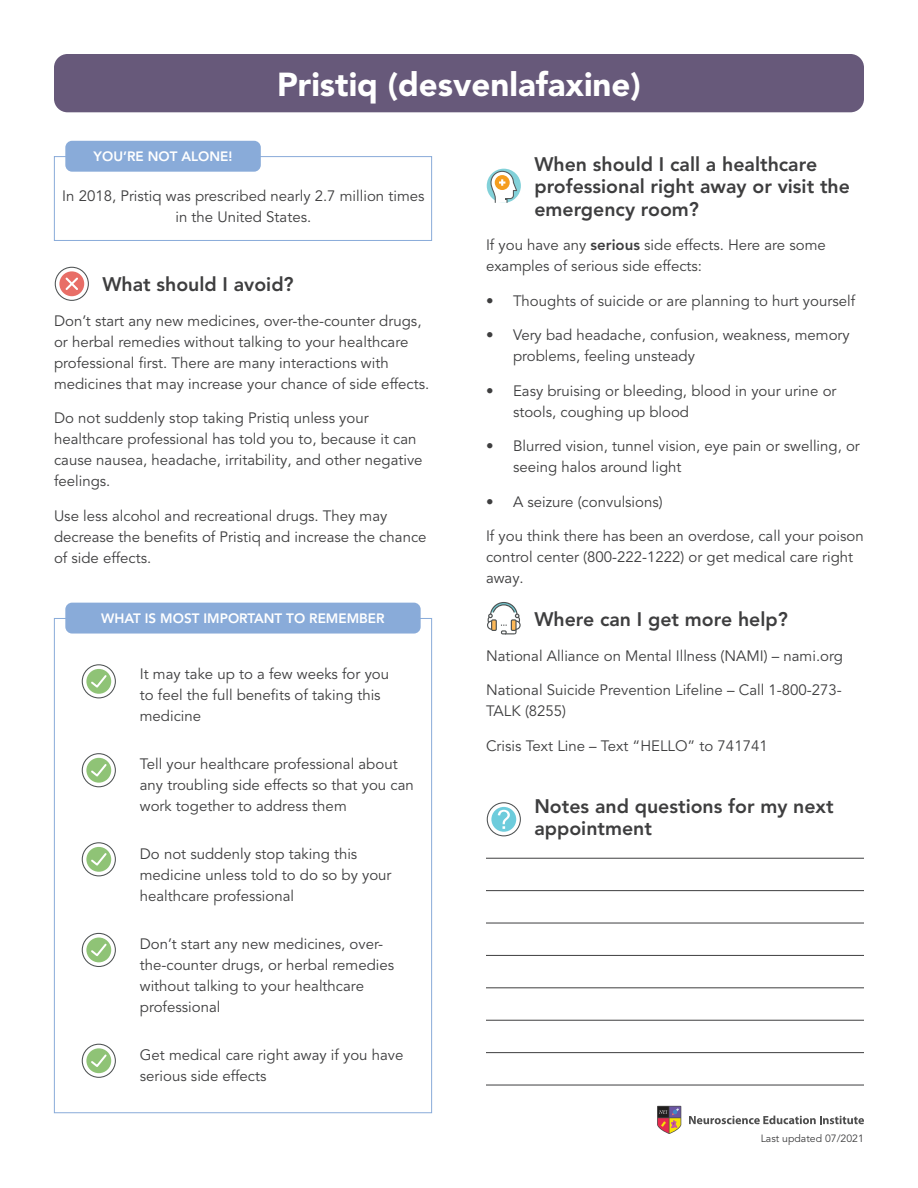
<style>
.page{position:relative;width:918px;height:1188px;background:#fff}
.page>*{position:absolute;margin:0;border:0;box-sizing:border-box;transform-origin:0 0}
.t1{font:900 33px "Avenir LT Pro";color:#fff}
.t2{font:800 19.5px/22.5px "Avenir LT Pro";color:#3e3e3f}
.t3{font:15px/21px "Avenir LT Pro";color:#3e3e3f}
.t4{font:800 13.5px "Avenir LT Pro";color:#fff}
.t5{font:10.5px "Avenir LT Pro";color:#3e3e3f}
.s1{font-weight:800}
</style>
<div class="page">
<div style="left:54px;top:54px;width:810px;height:58px;background:#67597a;border-radius:14px"></div>
<svg style="left:689px;top:1116px;width:175px;height:8px"></svg>
<svg style="left:657px;top:1106px;width:24px;height:28px"></svg>
<div style="left:54px;top:156px;width:378px;height:85px;border:1px solid #89abd9"></div>
<div style="left:65px;top:141px;width:196px;height:31px;background:#89abd9;border-radius:7px"></div>
<div style="left:65px;top:603px;width:356px;height:31px;background:#89abd9;border-radius:7px"></div>
<svg style="left:55px;top:267px;width:34px;height:34px"></svg>
<svg style="left:82px;top:664px;width:34px;height:34px"></svg>
<svg style="left:82px;top:753px;width:34px;height:34px"></svg>
<svg style="left:82px;top:842px;width:34px;height:34px"></svg>
<svg style="left:82px;top:933px;width:34px;height:34px"></svg>
<svg style="left:82px;top:1044px;width:34px;height:34px"></svg>
<svg style="left:487px;top:602px;width:34px;height:33px"></svg>
<svg style="left:487px;top:802px;width:34px;height:34px"></svg>
<div style="left:487px;top:169px;width:34px;height:34px;background:#82d1d9;border-radius:50%"></div>
<svg style="left:490px;top:171px;width:27px;height:32px"></svg>
<hr style="left:486px;top:858px;width:378px;height:1px;background:#3e3e3f">
<hr style="left:486px;top:955px;width:378px;height:1px;background:#3e3e3f">
<hr style="left:486px;top:890px;width:378px;height:1px;background:#3e3e3f">
<hr style="left:486px;top:987px;width:378px;height:1px;background:#3e3e3f">
<hr style="left:486px;top:1052px;width:378px;height:1px;background:#3e3e3f">
<hr style="left:486px;top:923px;width:378px;height:1px;background:#3e3e3f">
<hr style="left:486px;top:1020px;width:378px;height:1px;background:#3e3e3f">
<hr style="left:486px;top:1085px;width:378px;height:1px;background:#3e3e3f">
<h1 class="t1" style="left:277px;top:64px;width:365px">Pristiq (desvenlafaxine)</h1>
<p class="t4" style="left:94px;top:149px;width:140px">YOU’RE NOT ALONE!</p>
<p class="t3" style="left:62px;top:186px;width:364px;text-align:center">In 2018, Pristiq was prescribed nearly 2.7 million times in the United States.</p>
<h2 class="t2" style="left:102px;top:273px;width:193px">What should I avoid?</h2>
<p class="t3" style="left:54px;top:310px;width:377px">Don’t start any new medicines, over-the-counter drugs, or herbal remedies without talking to your healthcare professional first. There are many interactions with medicines that may increase your chance of side effects.</p>
<p class="t3" style="left:54px;top:408px;width:370px">Do not suddenly stop taking Pristiq unless your healthcare professional has told you to, because it can cause nausea, headache, irritability, and other negative feelings.</p>
<p class="t3" style="left:54px;top:505px;width:374px">Use less alcohol and recreational drugs. They may decrease the benefits of Pristiq and increase the chance of side effects.</p>
<p class="t4" style="left:101px;top:611px;width:285px">WHAT IS MOST IMPORTANT TO REMEMBER</p>
<p class="t3" style="left:140px;top:663px;width:251px">It may take up to a few weeks for you to feel the full benefits of taking this medicine</p>
<p class="t3" style="left:140px;top:753px;width:275px">Tell your healthcare professional about any troubling side effects so that you can work together to address them</p>
<p class="t3" style="left:140px;top:843px;width:253px">Do not suddenly stop taking this medicine unless told to do so by your healthcare professional</p>
<p class="t3" style="left:140px;top:933px;width:256px">Don’t start any new medicines, over&shy;the-counter drugs, or herbal remedies without talking to your healthcare professional</p>
<p class="t3" style="left:140px;top:1044px;width:265px">Get medical care right away if you have serious side effects</p>
<h2 class="t2" style="left:534px;top:153px;width:317px">When should I call a healthcare professional right away or visit the emergency room?</h2>
<p class="t3" style="left:486px;top:235px;width:341px">If you have any <span class="s1">serious</span> side effects. Here are some examples of serious side effects:</p>
<p class="t3" style="left:486px;top:291px;width:371px">• Thoughts of suicide or are planning to hurt yourself</p>
<p class="t3" style="left:513px;top:325px;width:338px;text-indent:-27px">• Very bad headache, confusion, weakness, memory problems, feeling unsteady</p>
<p class="t3" style="left:513px;top:381px;width:325px;text-indent:-27px">• Easy bruising or bleeding, blood in your urine or stools, coughing up blood</p>
<p class="t3" style="left:513px;top:436px;width:348px;text-indent:-27px">• Blurred vision, tunnel vision, eye pain or swelling, or seeing halos around light</p>
<p class="t3" style="left:486px;top:492px;width:178px">• A seizure (convulsions)</p>
<p class="t3" style="left:486px;top:526px;width:379px">If you think there has been an overdose, call your poison control center (800-222-1222) or get medical care right away.</p>
<h2 class="t2" style="left:534px;top:608px;width:255px">Where can I get more help?</h2>
<p class="t3" style="left:486px;top:645px;width:358px">National Alliance on Mental Illness (NAMI) – nami.org</p>
<p class="t3" style="left:486px;top:680px;width:357px">National Suicide Prevention Lifeline – Call 1-800-273-<br>TALK (8255)</p>
<p class="t3" style="left:486px;top:735px;width:283px">Crisis Text Line – Text “HELLO” to 741741</p>
<h2 class="t2" style="left:534px;top:795px;width:301px">Notes and questions for my next appointment</h2>
<p class="t5" style="left:761px;top:1132px;width:105px">Last updated 07/2021</p>
</div>
